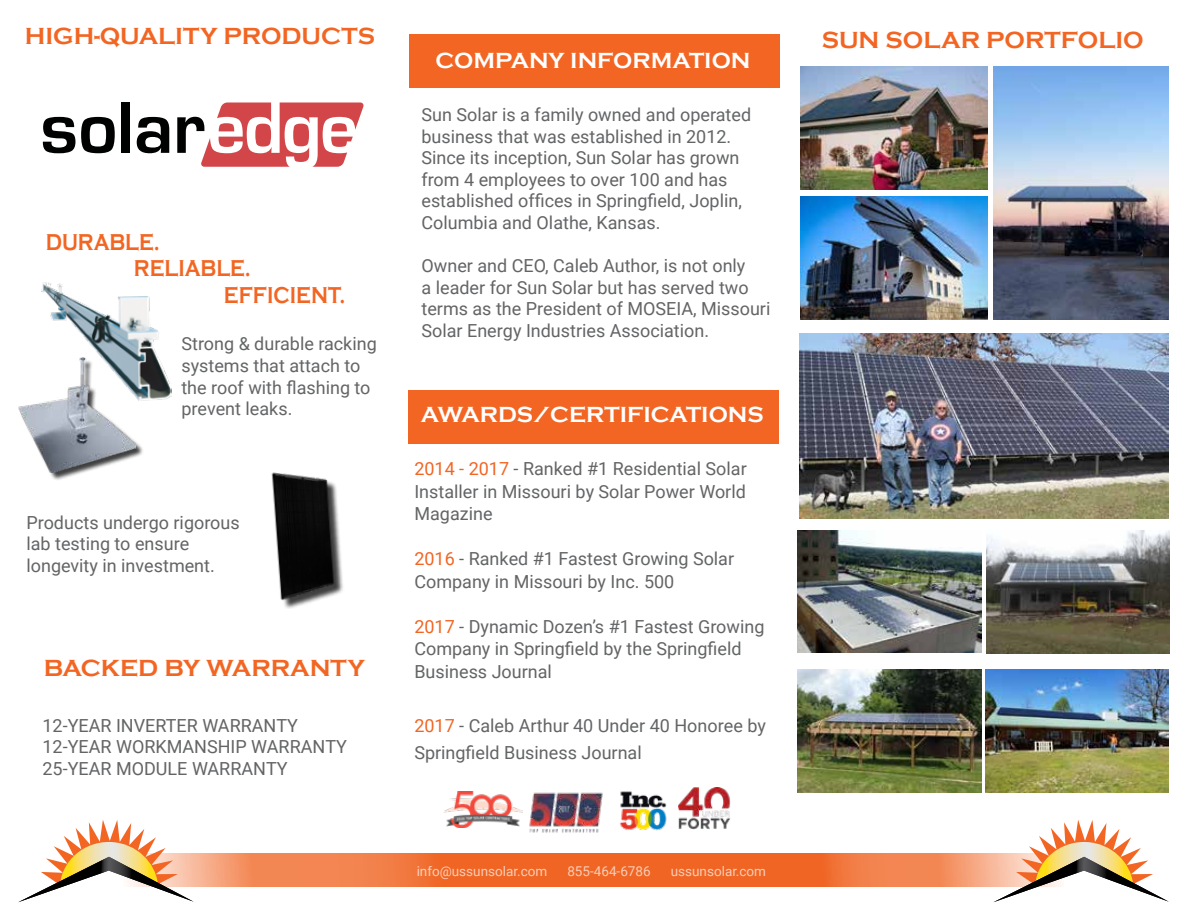
<style>
.page{position:relative;width:1188px;height:918px;background:#fff}
.page>*{position:absolute;margin:0;border:0;box-sizing:border-box;transform-origin:0 0}
.t1{font:700 24px "Copperplate Gothic";color:#f26522}
.t2{font:700 23.55px/26.4px "Copperplate Gothic";color:#f26522;scale:.83 1}
.t3{font:700 22.5px "Copperplate Gothic";color:#fff}
.t4{font:18px/21.6px "Roboto";color:#636466}
.t5{font:13.5px "Roboto";color:#fff}
.s1{color:#f26522}
</style>
<div class="page">
<svg style="left:602px;top:853px;width:391px;height:34px;background:#f1753a"></svg>
<svg style="left:43px;top:117px;width:32px;height:36px"></svg>
<svg style="left:81px;top:117px;width:34px;height:36px"></svg>
<div style="left:122px;top:102px;width:8px;height:51px;background:#000101"></div>
<svg style="left:137px;top:117px;width:32px;height:36px"></svg>
<svg style="left:177px;top:103px;width:187px;height:64px"></svg>
<img style="left:41px;top:282px;width:131px;height:118px">
<div style="left:20px;top:360px;width:124px;height:121px;background:#000;opacity:.75"></div>
<img style="left:18px;top:358px;width:118px;height:114px">
<img style="left:271px;top:472px;width:72px;height:135px">
<svg style="left:194px;top:853px;width:408px;height:34px;background:#f17a41"></svg>
<svg style="left:18px;top:820px;width:176px;height:82px"></svg>
<svg style="left:993px;top:820px;width:176px;height:82px"></svg>
<div style="left:409px;top:34px;width:370px;height:53px;background:#f26522"></div>
<div style="left:408px;top:390px;width:370px;height:54px;background:#f26522"></div>
<img style="left:620px;top:791px;width:47px;height:40px">
<img style="left:443px;top:791px;width:79px;height:37px">
<img style="left:529px;top:792px;width:74px;height:41px">
<img style="left:679px;top:788px;width:52px;height:42px">
<img style="left:800px;top:66px;width:187px;height:123px">
<img style="left:993px;top:66px;width:175px;height:254px">
<img style="left:799px;top:333px;width:369px;height:186px">
<img style="left:800px;top:197px;width:187px;height:123px">
<img style="left:798px;top:531px;width:183px;height:122px">
<img style="left:986px;top:531px;width:184px;height:123px">
<img style="left:798px;top:670px;width:184px;height:123px">
<img style="left:985px;top:670px;width:183px;height:123px">
<h1 class="t1" style="left:25px;top:23px;width:352px">HIGH-QUALITY PRODUCTS</h1>
<h2 class="t2" style="left:46px;top:229px;width:139px">DURABLE.</h2>
<h2 class="t2" style="left:224px;top:256px;width:148px;text-indent:-90px">RELIABLE.<br>EFFICIENT.</h2>
<p class="t4" style="left:181px;top:332px;width:197px">Strong &amp; durable racking systems that attach to the roof with flashing to prevent leaks.</p>
<p class="t4" style="left:26px;top:511px;width:215px">Products undergo rigorous lab testing to ensure longevity in investment.</p>
<h1 class="t1" style="left:44px;top:655px;width:323px">BACKED BY WARRANTY</h1>
<p class="t4" style="left:43px;top:714px;width:306px">12-YEAR INVERTER WARRANTY<br>12-YEAR WORKMANSHIP WARRANTY<br>25-YEAR MODULE WARRANTY</p>
<p class="t3" style="left:436px;top:48px;width:316px">COMPANY INFORMATION</p>
<p class="t4" style="left:422px;top:103px;width:331px">Sun Solar is a family owned and operated business that was established in 2012.<br>Since its inception, Sun Solar has grown from 4 employees to over 100 and has established offices in Springfield, Joplin, Columbia and Olathe, Kansas.</p>
<p class="t4" style="left:422px;top:254px;width:350px">Owner and CEO, Caleb Author, is not only<br>a leader for Sun Solar but has served two terms as the President of MOSEIA, Missouri Solar Energy Industries Association.</p>
<p class="t3" style="left:421px;top:402px;width:344px">AWARDS/CERTIFICATIONS</p>
<p class="t4" style="left:414px;top:457px;width:334px;line-height:22.5px;text-align:justify"><span class="s1">2014 - 2017</span> - Ranked #1 Residential Solar Installer in Missouri by Solar Power World Magazine</p>
<p class="t4" style="left:414px;top:547px;width:321px;line-height:22.5px"><span class="s1">2016</span> - Ranked #1 Fastest Growing Solar<br>Company in Missouri by Inc. 500</p>
<p class="t4" style="left:414px;top:615px;width:352px;line-height:22.5px"><span class="s1">2017</span> - Dynamic Dozen’s #1 Fastest Growing<br>Company in Springfield by the Springfield<br>Business Journal</p>
<p class="t4" style="left:414px;top:711px;width:353px;line-height:27px"><span class="s1">2017</span> - Caleb Arthur 40 Under 40 Honoree by<br>Springfield Business Journal</p>
<p class="t5" style="left:417px;top:862px;width:132px">info@ussunsolar.com</p>
<p class="t5" style="left:567px;top:862px;width:85px">855-464-6786</p>
<p class="t5" style="left:671px;top:862px;width:97px">ussunsolar.com</p>
<h1 class="t1" style="left:822px;top:27px;width:324px">SUN SOLAR PORTFOLIO</h1>
</div>
